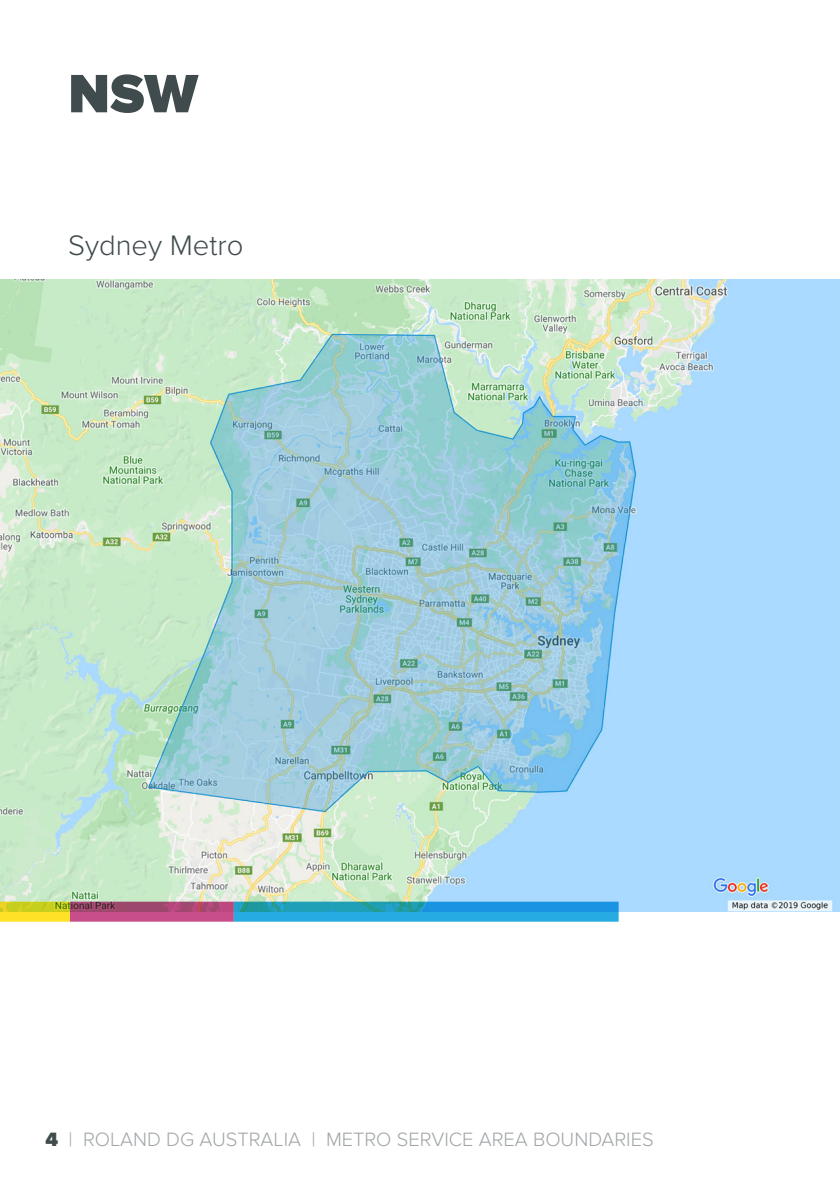
<style>
.page{position:relative;width:840px;height:1191px;background:#fff}
.page>*{position:absolute;margin:0;border:0;box-sizing:border-box;transform-origin:0 0}
.t1{font:900 56px "Proxima Nova";color:#404b4e}
.t2{font:300 29.2px "Proxima Nova";color:#404b4e}
.t3{font:300 20px "Proxima Nova";color:#a1a5a7}
.s1{font-weight:900;color:#404b4e}
</style>
<div class="page">
<img style="left:0;top:279px;width:839px;height:632px">
<svg style="left:0;top:901px;width:70px;height:20px"></svg>
<svg style="left:70px;top:901px;width:164px;height:20px;background:#b24f7e"></svg>
<svg style="left:234px;top:901px;width:384px;height:20px;background:#26a3d5"></svg>
<h1 class="t1" style="left:68px;top:61px;width:131px">NSW</h1>
<h2 class="t2" style="left:68px;top:229px;width:177px">Sydney Metro</h2>
<p class="t3" style="left:45px;top:1127px;width:609px"><span class="s1">4</span> | ROLAND DG AUSTRALIA | METRO SERVICE AREA BOUNDARIES</p>
</div>
